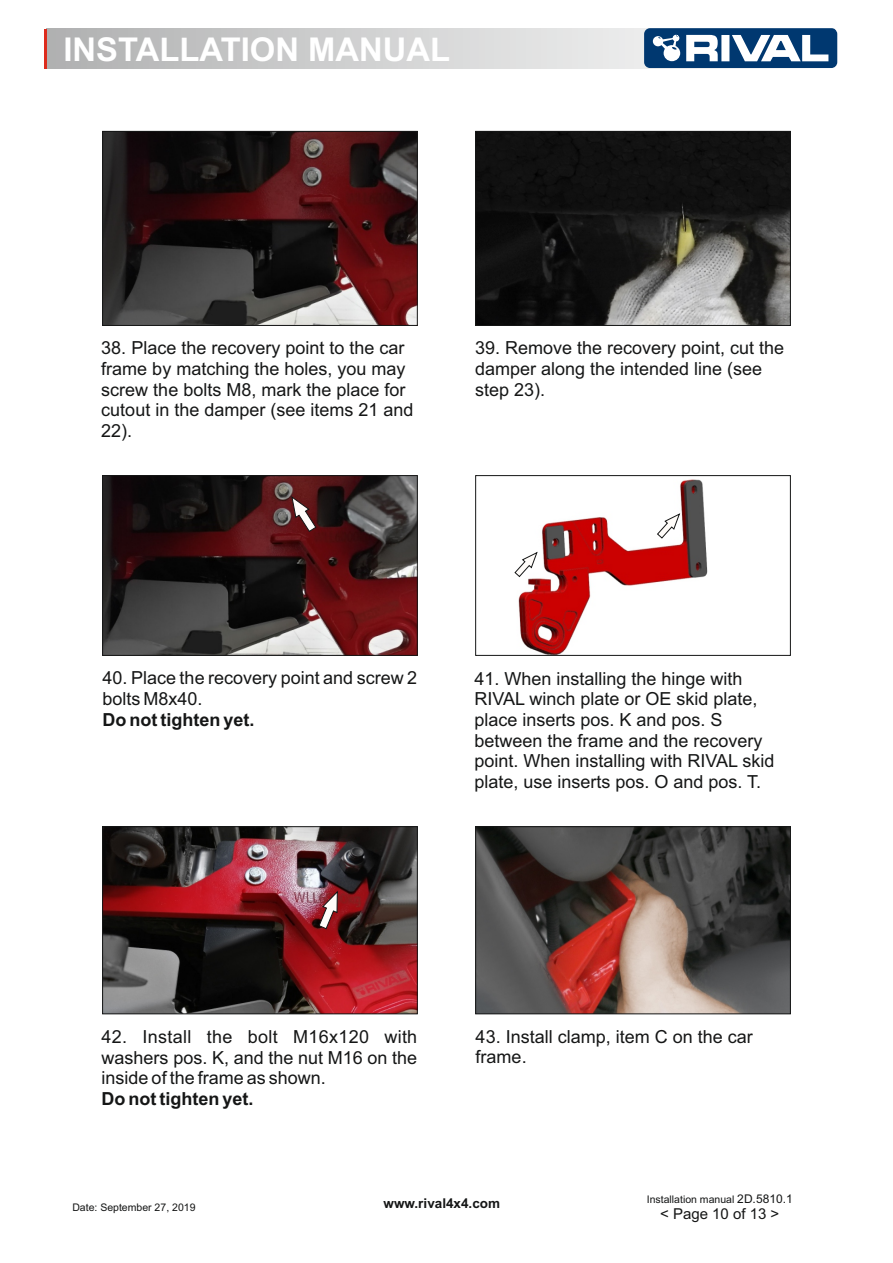
<style>
.page{position:relative;width:893px;height:1263px;background:#fff}
.page>*{position:absolute;margin:0;border:0;box-sizing:border-box;transform-origin:0 0}
.t1{font:700 32.85px "Arial";color:#fff}
.t2{font:18px/20.7px "Arial";color:#151616}
.t3{font:700 18px "Arial";color:#151616}
.t4{font:15px "Arial";color:#151616}
.t5{font:700 13.5px "Arial";color:#151616}
.t6{font:10.5px "Arial";color:#151616}
.s1{font-size:12px}
</style>
<div class="page">
<svg style="left:46px;top:29px;width:792px;height:40px;background:#cececf"></svg>
<hr style="left:44px;top:29px;width:2px;height:40px;background:#dd2b1c">
<svg style="left:644px;top:28px;width:193px;height:40px"></svg>
<img style="left:104px;top:133px;width:312px;height:191px">
<div style="left:102px;top:131px;width:316px;height:195px;border:1px solid #151616"></div>
<img style="left:477px;top:133px;width:312px;height:191px">
<div style="left:475px;top:131px;width:316px;height:195px;border:1px solid #151616"></div>
<img style="left:104px;top:477px;width:312px;height:177px">
<div style="left:102px;top:475px;width:316px;height:181px;border:1px solid #151616"></div>
<img style="left:518px;top:479px;width:190px;height:175px">
<svg style="left:514px;top:551px;width:24px;height:27px"></svg>
<svg style="left:656px;top:512px;width:25px;height:27px"></svg>
<div style="left:475px;top:475px;width:316px;height:181px;border:1px solid #151616"></div>
<img style="left:104px;top:828px;width:312px;height:184px">
<div style="left:102px;top:826px;width:316px;height:188px;border:1px solid #151616"></div>
<img style="left:477px;top:828px;width:312px;height:184px">
<div style="left:475px;top:826px;width:316px;height:188px;border:1px solid #151616"></div>
<svg style="left:291px;top:495px;width:26px;height:38px"></svg>
<svg style="left:318px;top:890px;width:20px;height:40px"></svg>
<h1 class="t1" style="left:64px;top:37px;width:388px">INSTALLATION MANUAL</h1>
<p class="t2" style="left:101px;top:339px;width:314px">38. Place the recovery point to the car frame by matching the holes, you may screw the bolts M8, mark the place for cutout in the damper (see items 21 and<br>22).</p>
<p class="t2" style="left:475px;top:339px;width:311px">39. Remove the recovery point, cut the damper along the intended line (see step 23).</p>
<p class="t2" style="left:103px;top:669px;width:316px">40. Place the recovery point and screw 2 bolts M8x40.</p>
<p class="t3" style="left:103px;top:712px;width:153px">Do not tighten yet.</p>
<p class="t2" style="left:474px;top:669px;width:302px">41. When installing the hinge with RIVAL winch plate or OE skid plate, place inserts pos. K and pos. S between the frame and the recovery point. When installing with RIVAL skid plate, use inserts pos. O and pos. T.</p>
<p class="t2" style="left:102px;top:1028px;width:317px;text-align:justify">42. Install the bolt M16x120 with washers pos. K, and the nut M16 on the inside of the frame as shown.</p>
<p class="t3" style="left:102px;top:1092px;width:153px">Do not tighten yet.</p>
<p class="t2" style="left:476px;top:1027px;width:279px">43. Install clamp, item C on the car frame.</p>
<p class="t6" style="left:72px;top:1204px;width:125px">Date: September 27, 2019</p>
<p class="t5" style="left:384px;top:1198px;width:118px">www.rival4x4.com</p>
<p class="t6" style="left:647px;top:1195px;width:147px">Installation manual <span class="s1">2D.5810.1</span></p>
<p class="t4" style="left:660px;top:1208px;width:121px">&lt; Page 10 of 13 &gt;</p>
</div>
